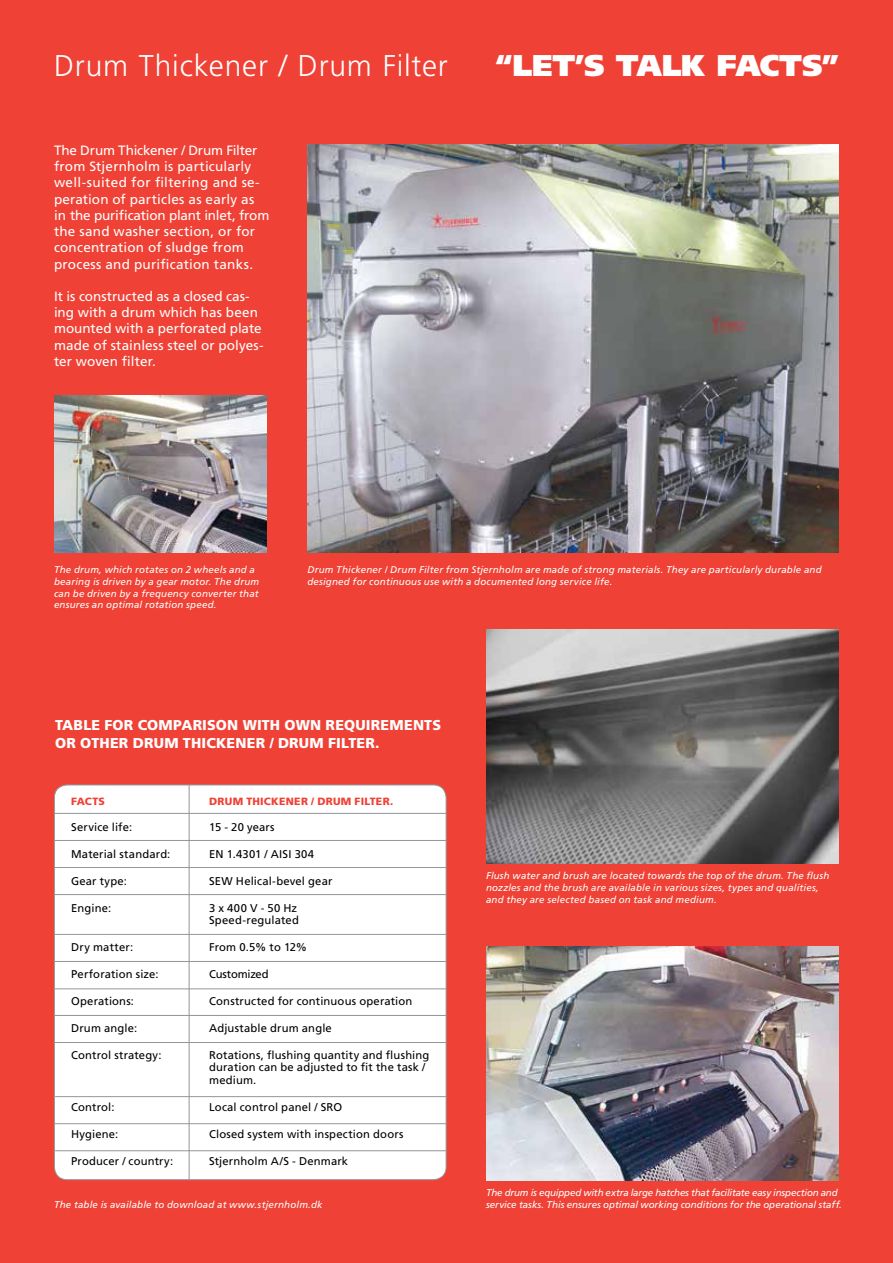
<style>
.page{position:relative;width:893px;height:1263px;background:#ef4135}
.page>*{position:absolute;margin:0;border:0;box-sizing:border-box;transform-origin:0 0}
.t1{font:300 30px "Frutiger";letter-spacing:.025em;color:#fff}
.t2{font:900 30px "Frutiger";letter-spacing:-.015em;color:#fff}
.t3{font:900 14.25px/18px "Frutiger";letter-spacing:.01em;color:#fff}
.t4{font:13.5px/16.2px "Frutiger";letter-spacing:.01em;color:#fff}
.t5{font:11.25px/12px "Frutiger";letter-spacing:.015em;color:#000}
.t6{font:11.25px "Frutiger";letter-spacing:-.02em;color:#000}
.t7{font:900 10.5px "Frutiger";letter-spacing:.025em;color:#ef4135}
.t8{font:italic 9.75px/11.7px "Frutiger";letter-spacing:.015em;color:#fff}
.t9{font:italic 9.75px/11.7px "Frutiger";letter-spacing:-.005em;color:#fff}
</style>
<div class="page">
<div style="left:54px;top:785px;width:392px;height:395px;background:#fff;border-radius:13px"></div>
<hr style="left:55px;top:988px;width:391px;height:1px;background:#939598">
<hr style="left:55px;top:1015px;width:391px;height:1px;background:#939598">
<hr style="left:55px;top:1042px;width:391px;height:1px;background:#939598">
<hr style="left:55px;top:1123px;width:391px;height:1px;background:#939598">
<hr style="left:55px;top:1096px;width:391px;height:1px;background:#939598">
<hr style="left:55px;top:1150px;width:391px;height:1px;background:#939598">
<hr style="left:55px;top:961px;width:391px;height:1px;background:#939598">
<hr style="left:55px;top:934px;width:391px;height:1px;background:#939598">
<hr style="left:55px;top:894px;width:391px;height:1px;background:#939598">
<hr style="left:55px;top:867px;width:391px;height:1px;background:#939598">
<hr style="left:55px;top:840px;width:391px;height:1px;background:#939598">
<hr style="left:55px;top:813px;width:391px;height:1px;background:#939598">
<hr style="left:189px;top:784px;width:1px;height:395px;background:#939598">
<img style="left:486px;top:629px;width:353px;height:234px">
<img style="left:54px;top:395px;width:213px;height:158px">
<img style="left:307px;top:145px;width:532px;height:408px">
<img style="left:486px;top:946px;width:353px;height:234px">
<h1 class="t1" style="left:54px;top:48px;width:395px">Drum Thickener / Drum Filter</h1>
<h1 class="t2" style="left:496px;top:47px;width:345px">“LET’S TALK FACTS”</h1>
<p class="t4" style="left:54px;top:142px;width:217px">The Drum Thickener / Drum Filter from Stjernholm is particularly well-suited for filtering and se&shy;peration of particles as early as in the purification plant inlet, from the sand washer section, or for concentration of sludge from process and purification tanks.</p>
<h3 class="t4" style="left:54px;top:288px;width:211px">It is constructed as a closed cas&shy;ing with a drum which has been mounted with a perforated plate made of stainless steel or polyes&shy;ter woven filter.</h3>
<p class="t8" style="left:54px;top:564px;width:207px">The drum, which rotates on 2 wheels and a bearing is driven by a gear motor. The drum can be driven by a frequency converter that ensures an optimal rotation speed.</p>
<p class="t8" style="left:307px;top:564px;width:516px">Drum Thickener / Drum Filter from Stjernholm are made of strong materials. They are particularly durable and designed for continuous use with a documented long service life.</p>
<h2 class="t3" style="left:55px;top:715px;width:388px">TABLE FOR COMPARISON WITH OWN REQUIREMENTS<br>OR OTHER DRUM THICKENER / DRUM FILTER.</h2>
<p class="t7" style="left:71px;top:794px;width:35px">FACTS</p>
<p class="t7" style="left:209px;top:794px;width:186px">DRUM THICKENER / DRUM FILTER.</p>
<p class="t5" style="left:71px;top:821px;width:63px">Service life:</p>
<p class="t5" style="left:209px;top:821px;width:67px">15 - 20 years</p>
<p class="t5" style="left:71px;top:848px;width:101px">Material standard:</p>
<p class="t5" style="left:209px;top:848px;width:106px">EN 1.4301 / AISI 304</p>
<p class="t5" style="left:71px;top:875px;width:57px">Gear type:</p>
<p class="t5" style="left:209px;top:875px;width:125px">SEW Helical-bevel gear</p>
<p class="t5" style="left:71px;top:902px;width:41px">Engine:</p>
<p class="t5" style="left:209px;top:902px;width:91px">3 x 400 V - 50 Hz<br>Speed-regulated</p>
<p class="t5" style="left:71px;top:941px;width:64px">Dry matter:</p>
<p class="t5" style="left:209px;top:941px;width:100px">From 0.5% to 12%</p>
<p class="t5" style="left:71px;top:968px;width:89px">Perforation size:</p>
<p class="t6" style="left:209px;top:967px;width:61px">Customized</p>
<p class="t5" style="left:71px;top:995px;width:64px">Operations:</p>
<p class="t5" style="left:209px;top:995px;width:205px">Constructed for continuous operation</p>
<p class="t5" style="left:71px;top:1022px;width:68px">Drum angle:</p>
<p class="t5" style="left:209px;top:1022px;width:124px">Adjustable drum angle</p>
<p class="t5" style="left:71px;top:1049px;width:92px">Control strategy:</p>
<p class="t5" style="left:209px;top:1049px;width:222px">Rotations, flushing quantity and flushing duration can be adjusted to fit the task /</p>
<p class="t5" style="left:209px;top:1074px;width:49px">medium.</p>
<p class="t5" style="left:71px;top:1101px;width:45px">Control:</p>
<p class="t5" style="left:209px;top:1101px;width:135px">Local control panel / SRO</p>
<p class="t5" style="left:71px;top:1128px;width:49px">Hygiene:</p>
<p class="t5" style="left:209px;top:1128px;width:196px">Closed system with inspection doors</p>
<p class="t5" style="left:71px;top:1155px;width:104px">Producer / country:</p>
<p class="t5" style="left:209px;top:1155px;width:141px">Stjernholm A/S - Denmark</p>
<p class="t8" style="left:54px;top:1198px;width:270px">The table is available to download at www.stjernholm.dk</p>
<p class="t8" style="left:486px;top:870px;width:345px">Flush water and brush are located towards the top of the drum. The flush nozzles and the brush are available in various sizes, types and qualities, and they are selected based on task and medium.</p>
<p class="t9" style="left:486px;top:1187px;width:357px">The drum is equipped with extra large hatches that facilitate easy inspection and service tasks. This ensures optimal working conditions for the operational staff.</p>
</div>
